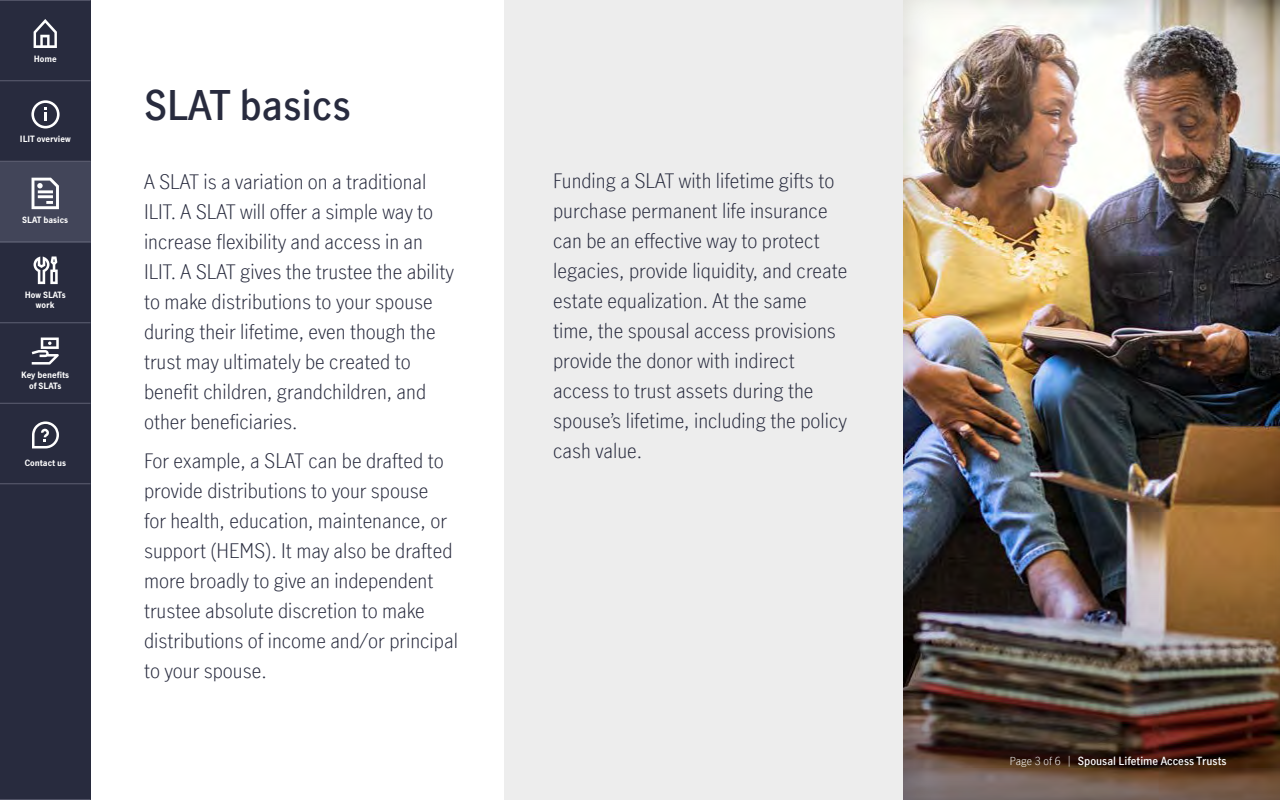
<style>
.page{position:relative;width:1280px;height:800px;background:#fff}
.page>*{position:absolute;margin:0;border:0;box-sizing:border-box;transform-origin:0 0}
.t1{font:600 40px "Manulife JH Sans Optimized";color:#282b3e}
.t2{font:300 20px/30px "Manulife JH Sans Optimized";color:#282b3e}
.t3{font:600 11px "Manulife JH Sans Optimized";color:#fff}
.t4{font:700 8.5px/10.2px "Manulife JH Sans Optimized";color:#fff;text-align:center}
.s1{font-weight:300}
</style>
<div class="page">
<div style="left:0;top:0;width:90px;height:800px;background:#282b3e"></div>
<div style="left:504px;top:0;width:400px;height:800px;background:#ededed"></div>
<div style="left:895px;top:0;width:385px;height:800px;background:#000;opacity:.13"></div>
<img style="left:904px;top:554px;width:376px;height:246px">
<div style="left:0;top:161px;width:91px;height:81px;background:#424559"></div>
<svg style="left:31px;top:100px;width:29px;height:28px"></svg>
<svg style="left:34px;top:256px;width:24px;height:28px"></svg>
<svg style="left:32px;top:338px;width:27px;height:27px"></svg>
<hr style="left:0;top:81px;width:90px;height:1px;background:#5e6073">
<hr style="left:0;top:403px;width:90px;height:1px;background:#5e6073">
<hr style="left:0;top:0;width:90px;height:1px;background:#5e6073">
<hr style="left:0;top:323px;width:90px;height:1px;background:#5e6073">
<hr style="left:0;top:161px;width:90px;height:1px;background:#5e6073">
<hr style="left:0;top:484px;width:90px;height:1px;background:#5e6073">
<hr style="left:0;top:242px;width:90px;height:1px;background:#5e6073">
<hr style="left:0;top:799px;width:90px;height:1px;background:#5e6073">
<svg style="left:32px;top:421px;width:27px;height:27px"></svg>
<svg style="left:34px;top:19px;width:23px;height:29px"></svg>
<svg style="left:32px;top:178px;width:27px;height:31px"></svg>
<p class="t4" style="left:34px;top:53px;width:25px">Home</p>
<p class="t4" style="left:20px;top:134px;width:52px">ILIT overview</p>
<p class="t4" style="left:22px;top:214px;width:47px">SLAT basics</p>
<p class="t4" style="left:25px;top:289px;width:42px">How SLATs work</p>
<p class="t4" style="left:21px;top:370px;width:49px">Key benefits of SLATs</p>
<p class="t4" style="left:25px;top:457px;width:43px">Contact us</p>
<h1 class="t1" style="left:144px;top:78px;width:208px">SLAT basics</h1>
<p class="t2" style="left:144px;top:166px;width:311px">A SLAT is a variation on a traditional ILIT. A SLAT will offer a simple way to increase flexibility and access in an ILIT. A SLAT gives the trustee the ability to make distributions to your spouse during their lifetime, even though the trust may ultimately be created to benefit children, grandchildren, and other beneficiaries.</p>
<p class="t2" style="left:144px;top:445px;width:315px">For example, a SLAT can be drafted to provide distributions to your spouse<br>for health, education, maintenance, or support (HEMS). It may also be drafted more broadly to give an independent trustee absolute discretion to make distributions of income and/or principal to your spouse.</p>
<p class="t2" style="left:553px;top:165px;width:296px">Funding a SLAT with lifetime gifts to purchase permanent life insurance can be an effective way to protect legacies, provide liquidity, and create estate equalization. At the same time, the spousal access provisions provide the donor with indirect access to trust assets during the spouse’s lifetime, including the policy cash value.</p>
<p class="t3" style="left:1010px;top:753px;width:218px"><span class="s1">Page 3 of 6 |</span> Spousal Lifetime Access Trusts</p>
</div>
